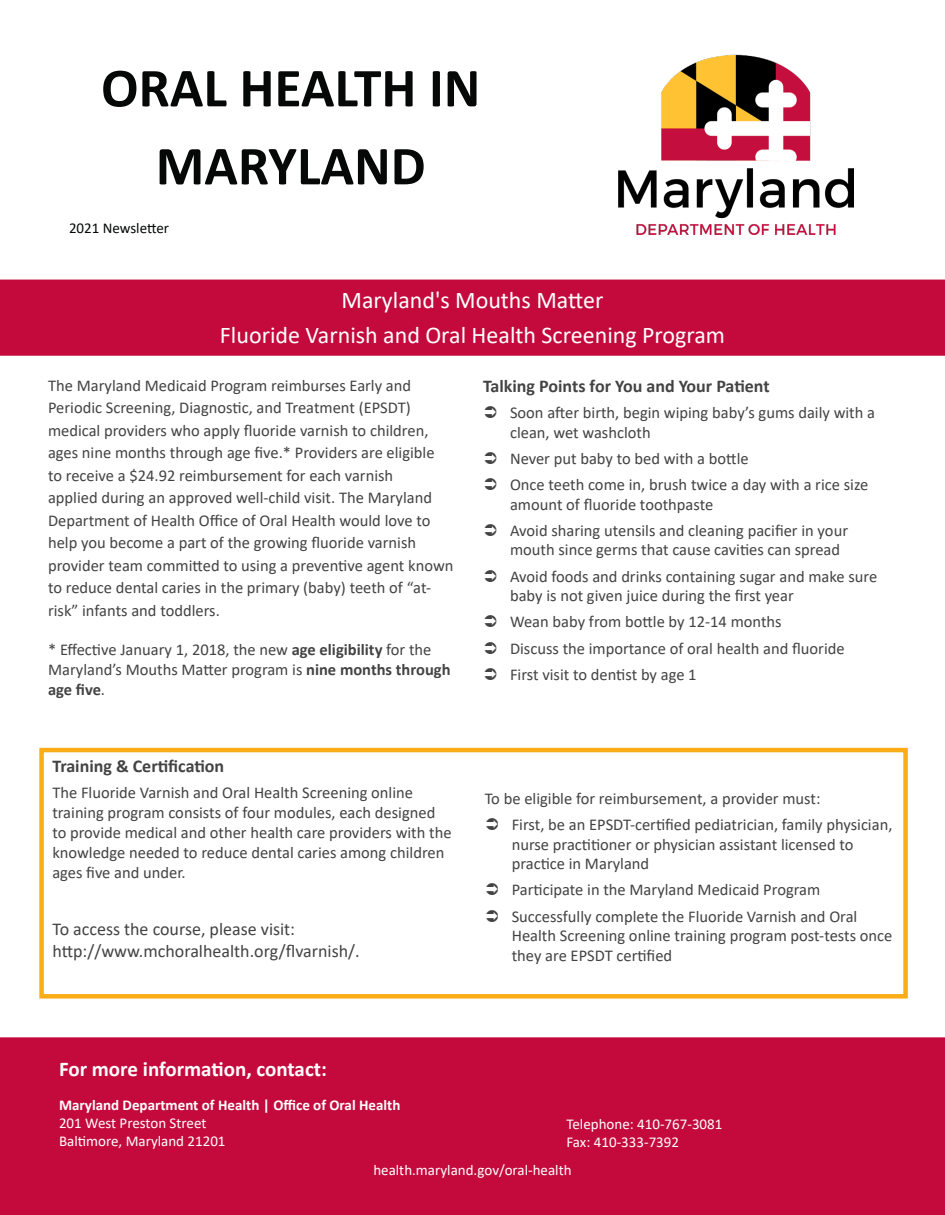
<style>
.page{position:relative;width:945px;height:1215px;background:#fff}
.page>*{position:absolute;margin:0;border:0;box-sizing:border-box;transform-origin:0 0}
.t1{font:700 55.5px/78px "Calibri";color:#060808;text-align:center}
.t2{font:24px "Calibri";color:#fff}
.t3{font:700 21px "Calibri";color:#fff}
.t4{font:18px "Calibri";color:#434343}
.t5{font:700 18px "Calibri";color:#434343}
.t6{font:16.5px/22.5px "Calibri";color:#434343}
.t7{font:700 15px/18px "Calibri";color:#fff}
.t8{font:15px "Calibri";color:#fff}
.t9{font:15px "Calibri";color:#060808}
.s1{font-weight:700}
.s2{font-weight:400}
</style>
<div class="page">
<div style="left:0;top:1037px;width:945px;height:178px;background:#c40a3c"></div>
<div style="left:0;top:280px;width:945px;height:76px;background:#c40a3c"></div>
<div style="left:39px;top:748px;width:869px;height:251px;border:4px solid #fbad18"></div>
<img style="left:618px;top:54px;width:236px;height:180px">
<p class="t1" style="left:101px;top:48px;width:381px">ORAL HEALTH IN<br>MARYLAND</p>
<p class="t9" style="left:69px;top:217px;width:102px">2021 Newsletter</p>
<p class="t2" style="left:341px;top:283px;width:264px">Maryland's Mouths Matter</p>
<p class="t2" style="left:220px;top:319px;width:507px">Fluoride Varnish and Oral Health Screening Program</p>
<p class="t6" style="left:48px;top:374px;width:407px">The Maryland Medicaid Program reimburses Early and Periodic Screening, Diagnostic, and Treatment (EPSDT) medical providers who apply fluoride varnish to children, ages nine months through age five.* Providers are eligible<br>to receive a $24.92 reimbursement for each varnish<br>applied during an approved well-child visit. The Maryland Department of Health Office of Oral Health would love to help you become a part of the growing fluoride varnish provider team committed to using a preventive agent known to reduce dental caries in the primary (baby) teeth of “at&shy;risk” infants and toddlers.</p>
<p class="t6" style="left:48px;top:640px;width:404px;line-height:19.8px">* Effective January 1, 2018, the new <span class="s1">age eligibility</span> for the<br>Maryland’s Mouths Matter program is <span class="s1">nine months through age five</span>.</p>
<p class="t5" style="left:483px;top:373px;width:288px">Talking Points for You and Your Patient</p>
<p class="t6" style="left:510px;top:403px;width:367px;line-height:19.5px">Soon after birth, begin wiping baby’s gums daily with a clean, wet washcloth</p>
<p class="t6" style="left:510px;top:447px;width:240px">Never put baby to bed with a bottle</p>
<p class="t6" style="left:510px;top:475px;width:360px;line-height:19.5px">Once teeth come in, brush twice a day with a rice size amount of fluoride toothpaste</p>
<p class="t6" style="left:510px;top:520px;width:340px;line-height:19.5px">Avoid sharing utensils and cleaning pacifier in your mouth since germs that cause cavities can spread</p>
<p class="t6" style="left:510px;top:566px;width:369px;line-height:19.5px">Avoid foods and drinks containing sugar and make sure baby is not given juice during the first year</p>
<p class="t6" style="left:510px;top:610px;width:273px">Wean baby from bottle by 12-14 months</p>
<p class="t6" style="left:510px;top:637px;width:336px">Discuss the importance of oral health and fluoride</p>
<p class="t6" style="left:510px;top:663px;width:188px">First visit to dentist by age 1</p>
<p class="t5" style="left:52px;top:753px;width:173px">Training &amp; Certification</p>
<p class="t6" style="left:52px;top:783px;width:401px;line-height:19.8px">The Fluoride Varnish and Oral Health Screening online training program consists of four modules, each designed to provide medical and other health care providers with the knowledge needed to reduce dental caries among children ages five and under.</p>
<p class="t6" style="left:485px;top:787px;width:337px">To be eligible for reimbursement, a provider must:</p>
<p class="t6" style="left:512px;top:814px;width:382px;line-height:19.5px">First, be an EPSDT-certified pediatrician, family physician, nurse practitioner or physician assistant licensed to practice in Maryland</p>
<p class="t6" style="left:512px;top:878px;width:310px">Participate in the Maryland Medicaid Program</p>
<p class="t6" style="left:512px;top:906px;width:382px;line-height:19.5px">Successfully complete the Fluoride Varnish and Oral<br>Health Screening online training program post-tests once they are EPSDT certified</p>
<p class="t4" style="left:52px;top:917px;width:244px">To access the course, please visit:</p>
<p class="t4" style="left:52px;top:938px;width:309px">http://www.mchoralhealth.org/flvarnish/.</p>
<p class="t3" style="left:59px;top:1054px;width:269px">For more information, contact:</p>
<p class="t7" style="left:59px;top:1096px;width:343px">Maryland Department of Health | Office of Oral Health<br><span class="s2">201 West Preston Street<br>Baltimore, Maryland 21201</span></p>
<p class="t8" style="left:566px;top:1113px;width:157px">Telephone: 410-767-3081</p>
<p class="t8" style="left:566px;top:1131px;width:114px">Fax: 410-333-7392</p>
<p class="t8" style="left:373px;top:1159px;width:200px">health.maryland.gov/oral-health</p>
</div>
